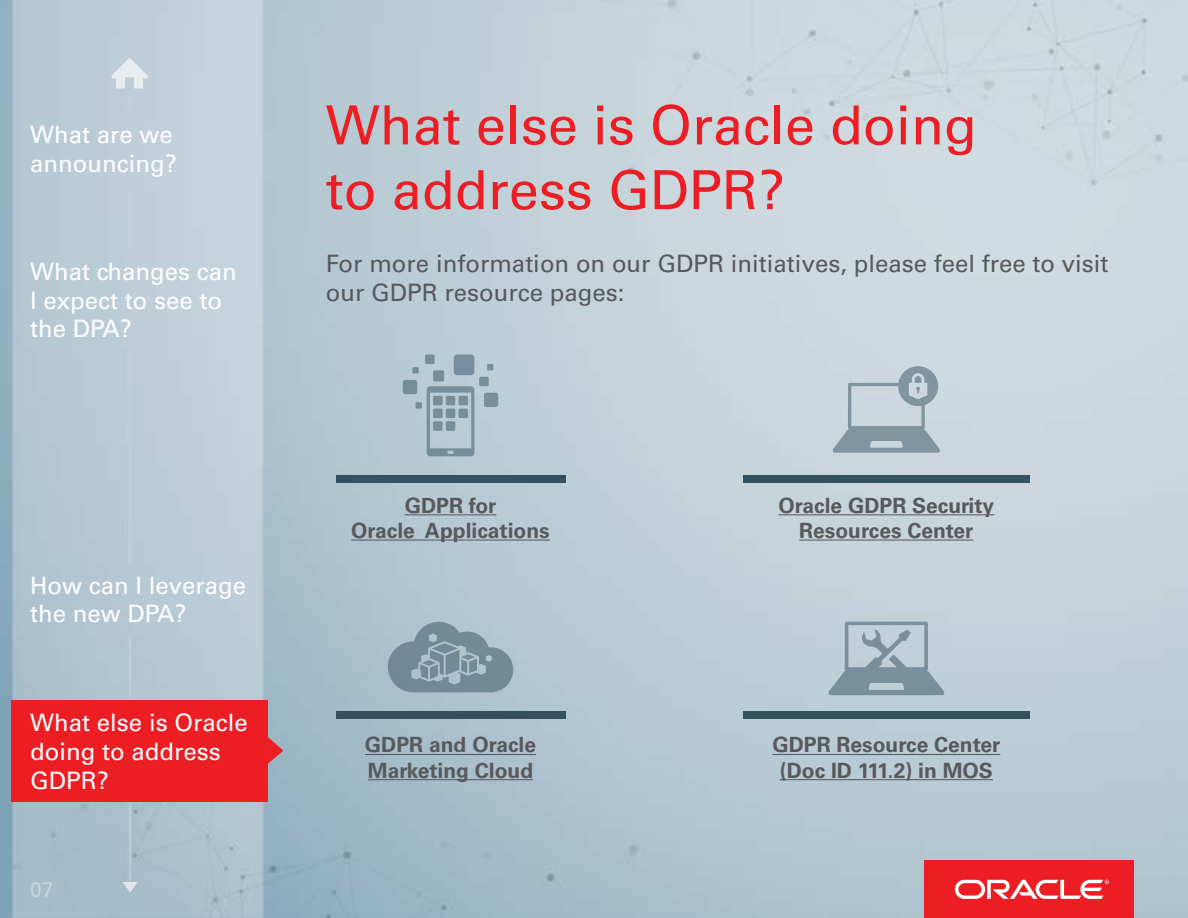
<style>
.page{position:relative;width:1188px;height:918px;background:#fff}
.page>*{position:absolute;margin:0;border:0;box-sizing:border-box;transform-origin:0 0}
.t1{font:54px/64.8px "Univers LT Std";color:#ed1d24}
.t2{font:24px/28.8px "Univers LT Std";color:#fff}
.t3{font:24px/28.8px "Univers LT Std";color:#58595b}
.t4{font:700 21px "Univers LT Std";color:#58595b}
.t5{font:21px "Univers LT Std";color:#c5d5d9}
</style>
<div class="page">
<img style="left:0;top:0;width:1188px;height:918px">
<div style="left:925px;top:861px;width:209px;height:57px;background:#ed1d24"></div>
<svg style="left:955px;top:880px;width:154px;height:19px"></svg>
<hr style="left:780px;top:779px;width:213px;height:1px;background:#58595b">
<hr style="left:368px;top:779px;width:165px;height:1px;background:#58595b">
<hr style="left:772px;top:754px;width:228px;height:1px;background:#58595b">
<hr style="left:365px;top:754px;width:171px;height:1px;background:#58595b">
<hr style="left:799px;top:540px;width:174px;height:1px;background:#58595b">
<hr style="left:351px;top:540px;width:199px;height:1px;background:#58595b">
<hr style="left:778px;top:514px;width:216px;height:1px;background:#58595b">
<hr style="left:405px;top:514px;width:91px;height:1px;background:#58595b">
<div style="left:743px;top:711px;width:287px;height:7px;background:#345160"></div>
<div style="left:743px;top:476px;width:287px;height:7px;background:#345160"></div>
<div style="left:336px;top:711px;width:229px;height:7px;background:#345160"></div>
<div style="left:336px;top:476px;width:229px;height:7px;background:#345160"></div>
<svg style="left:111px;top:58px;width:37px;height:31px"></svg>
<svg style="left:403px;top:354px;width:95px;height:102px"></svg>
<svg style="left:833px;top:366px;width:107px;height:87px"></svg>
<svg style="left:388px;top:622px;width:125px;height:70px"></svg>
<svg style="left:829px;top:622px;width:115px;height:73px"></svg>
<div style="left:12px;top:700px;width:256px;height:102px;background:#ed1d24"></div>
<svg style="left:268px;top:737px;width:15px;height:27px"></svg>
<svg style="left:122px;top:882px;width:16px;height:10px"></svg>
<p class="t2" style="left:30px;top:121px;width:148px">What are we announcing?</p>
<p class="t2" style="left:30px;top:257px;width:208px">What changes can<br>I expect to see to the DPA?</p>
<p class="t2" style="left:30px;top:571px;width:218px">How can I leverage the new DPA?</p>
<p class="t2" style="left:30px;top:709px;width:219px">What else is Oracle doing to address<br>GDPR?</p>
<p class="t5" style="left:30px;top:877px;width:25px">07</p>
<p class="t1" style="left:326px;top:93px;width:653px">What else is Oracle doing to address GDPR?</p>
<p class="t3" style="left:326px;top:249px;width:784px">For more information on our GDPR initiatives, please feel free to visit our GDPR resource pages:</p>
<p class="t4" style="left:405px;top:493px;width:93px">GDPR for</p>
<p class="t4" style="left:778px;top:493px;width:217px">Oracle GDPR Security</p>
<p class="t4" style="left:351px;top:518px;width:200px">Oracle Applications</p>
<p class="t4" style="left:799px;top:518px;width:176px">Resources Center</p>
<p class="t4" style="left:365px;top:733px;width:173px">GDPR and Oracle</p>
<p class="t4" style="left:772px;top:733px;width:229px">GDPR Resource Center</p>
<p class="t4" style="left:368px;top:758px;width:167px">Marketing Cloud</p>
<p class="t4" style="left:780px;top:758px;width:215px">(Doc ID 111.2) in MOS</p>
</div>
